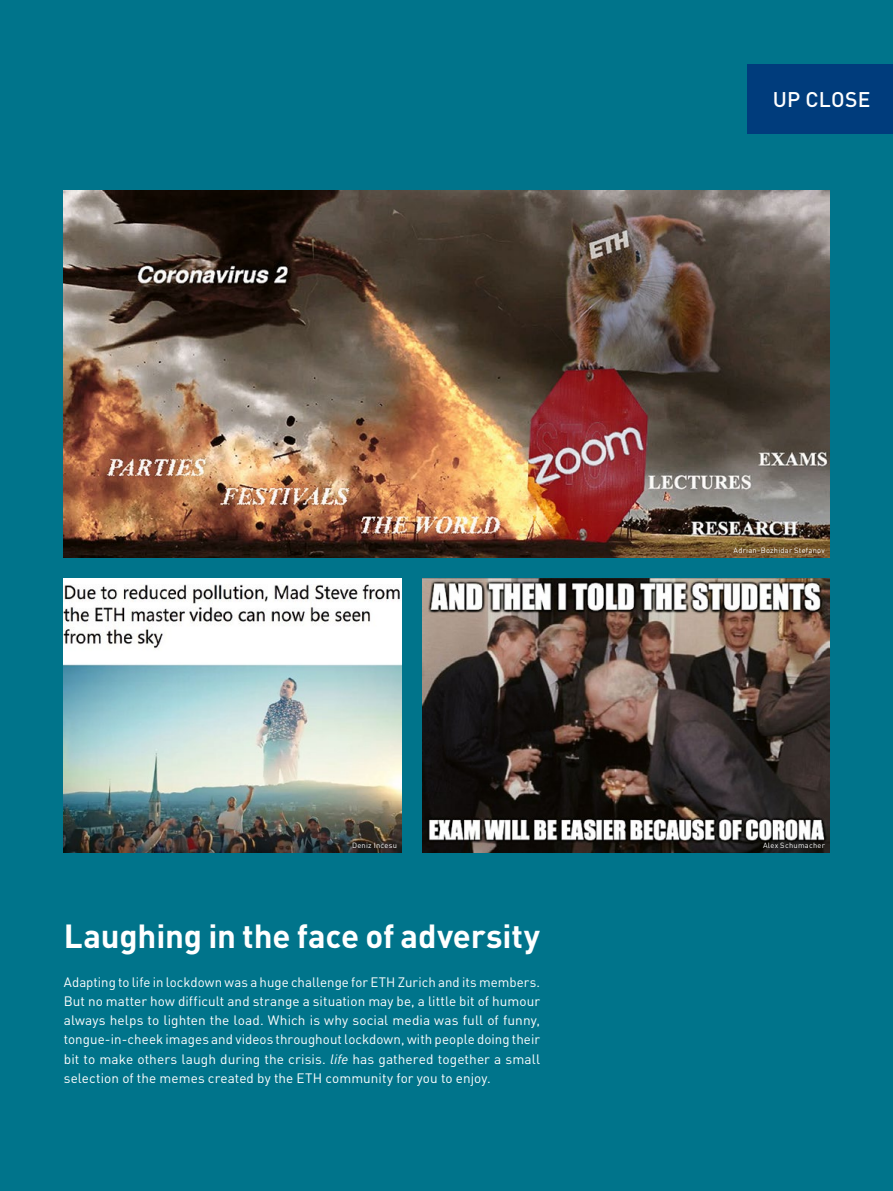
<style>
.page{position:relative;width:893px;height:1191px;background:#00748b}
.page>*{position:absolute;margin:0;border:0;box-sizing:border-box;transform-origin:0 0}
.t1{font:700 33px "DIN Pro";letter-spacing:-.005em;color:#fff}
.t2{font:500 21px "DIN Pro";letter-spacing:.01em;color:#fff}
.t3{font:13.5px/19.2px "DIN Pro";letter-spacing:.005em;color:#fff;text-align:justify}
.t4{font:7.5px "DIN Pro";letter-spacing:.035em;color:#fff}
.s1{font-style:italic}
</style>
<div class="page">
<img style="left:64px;top:191px;width:765px;height:366px">
<img style="left:64px;top:578px;width:337px;height:274px">
<img style="left:422px;top:578px;width:407px;height:274px">
<div style="left:747px;top:64px;width:146px;height:69px;background:#003c7c"></div>
<h2 class="t2" style="left:773px;top:83px;width:99px">UP CLOSE</h2>
<p class="t4" style="left:733px;top:545px;width:93px">Adrian-Bozhidar Stefanov</p>
<p class="t4" style="left:352px;top:839px;width:47px">Deniz Incesu</p>
<p class="t4" style="left:763px;top:839px;width:63px">Alex Schumacher</p>
<h1 class="t1" style="left:64px;top:910px;width:478px">Laughing in the face of adversity</h1>
<p class="t3" style="left:64px;top:971px;width:478px">Adapting to life in lockdown was a huge challenge for ETH Zurich and its members.<br>But no matter how difficult and strange a situation may be, a little bit of humour always helps to lighten the load. Which is why social media was full of funny, tongue-in-cheek images and videos throughout lockdown, with people doing their bit to make others laugh during the crisis. <span class="s1">life</span> has gathered together a small selection of the memes created by the ETH community for you to enjoy.</p>
</div>
